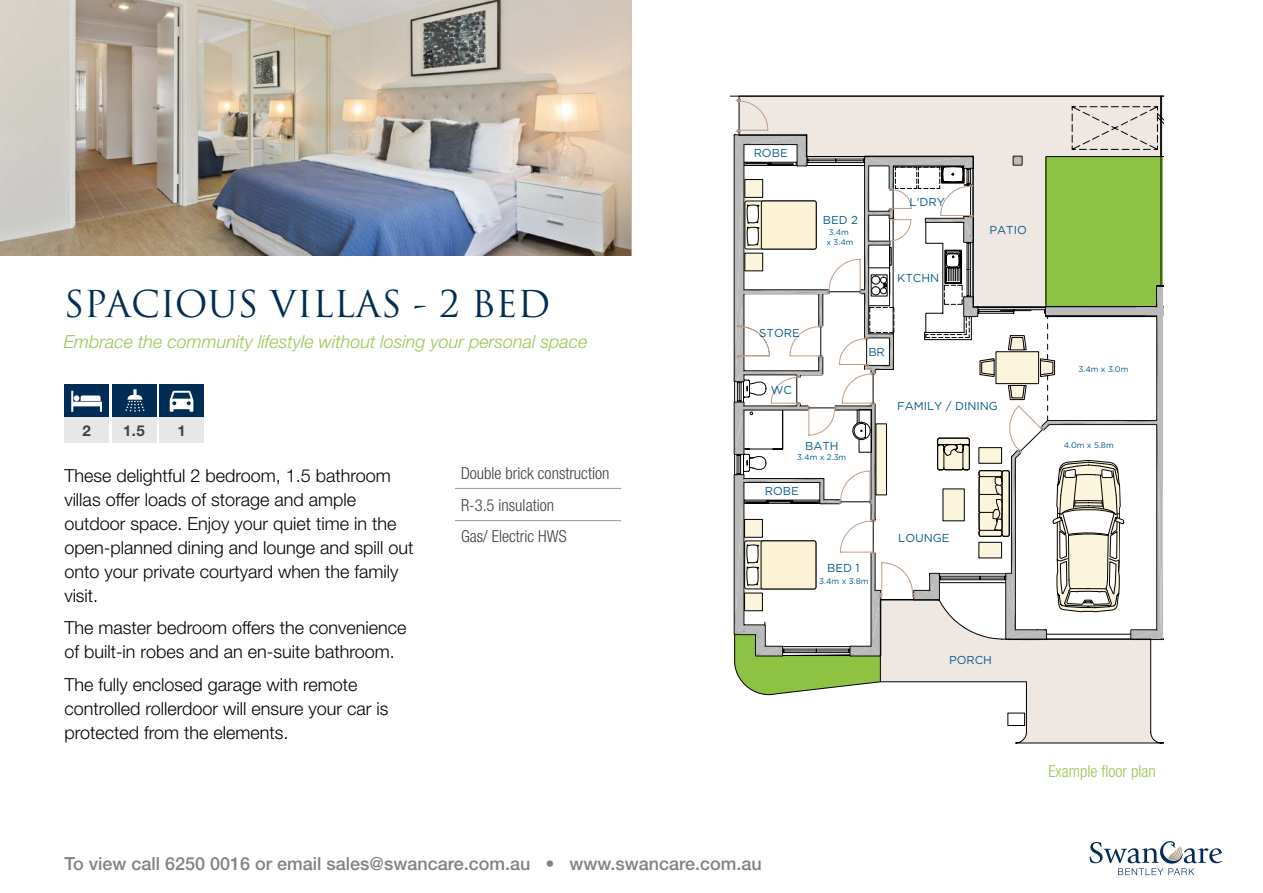
<style>
.page{position:relative;width:1263px;height:893px;background:#fff}
.page>*{position:absolute;margin:0;border:0;box-sizing:border-box;transform-origin:0 0}
.t1{font:36px "Trajan Pro";color:#002d56}
.t2{font:300 18px/24px "Helvetica Neue";color:#000}
.t3{font:500 18px "Helvetica Neue";color:#808285}
.t4{font:italic 300 18px "Helvetica Neue";color:#98c752}
.t5{font:300 condensed 16.5px/31.8px "Helvetica Neue";color:#414042}
.t6{font:300 condensed 16.5px "Helvetica Neue";color:#98c752}
.t7{font:700 15px "Helvetica Neue";color:#414042}
.t8{font:11.55px "Gotham";color:#045a8b}
.t9{font:8.1px/9.8px "Gotham";color:#045a8b}
.s1{font-weight:300}
</style>
<div class="page">
<svg style="left:1090px;top:841px;width:132px;height:34px"></svg>
<hr style="left:455px;top:488px;width:166px;height:1px;background:#939598">
<hr style="left:455px;top:520px;width:166px;height:1px;background:#939598">
<img style="left:0;top:0;width:631px;height:255px">
<svg style="left:734px;top:96px;width:429px;height:648px"></svg>
<div style="left:112px;top:385px;width:44px;height:32px;background:#002d56"></div>
<div style="left:64px;top:385px;width:45px;height:32px;background:#002d56"></div>
<div style="left:159px;top:385px;width:45px;height:32px;background:#002d56"></div>
<div style="left:64px;top:417px;width:45px;height:25px;background:#e6e7e8"></div>
<svg style="left:71px;top:391px;width:31px;height:21px"></svg>
<div style="left:159px;top:417px;width:45px;height:25px;background:#e6e7e8"></div>
<svg style="left:170px;top:391px;width:23px;height:21px"></svg>
<div style="left:112px;top:417px;width:44px;height:25px;background:#e6e7e8"></div>
<svg style="left:125px;top:389px;width:20px;height:23px"></svg>
<h1 class="t1" style="left:64px;top:281px;width:488px">SPACIOUS VILLAS - 2 BED</h1>
<p class="t4" style="left:64px;top:331px;width:525px">Embrace the community lifestyle without losing your personal space</p>
<p class="t7" style="left:82px;top:421px;width:10px">2</p>
<p class="t7" style="left:123px;top:421px;width:23px">1.5</p>
<p class="t7" style="left:177px;top:421px;width:10px">1</p>
<p class="t2" style="left:64px;top:463px;width:351px">These delightful 2 bedroom, 1.5 bathroom villas offer loads of storage and ample outdoor space. Enjoy your quiet time in the open-planned dining and lounge and spill out onto your private courtyard when the family visit.</p>
<p class="t2" style="left:64px;top:616px;width:344px">The master bedroom offers the convenience of built-in robes and an en-suite bathroom.</p>
<p class="t2" style="left:64px;top:672px;width:326px">The fully enclosed garage with remote controlled rollerdoor will ensure your car is protected from the elements.</p>
<p class="t5" style="left:461px;top:457px;width:150px">Double brick construction<br>R-3.5 insulation<br>Gas/ Electric HWS</p>
<p class="t8" style="left:754px;top:146px;width:36px">ROBE</p>
<p class="t8" style="left:823px;top:212px;width:37px">BED 2</p>
<p class="t9" style="left:826px;top:227px;width:29px">3.4m<br>x 3.4m</p>
<p class="t8" style="left:909px;top:194px;width:37px">L'DRY</p>
<p class="t8" style="left:897px;top:270px;width:43px">KTCHN</p>
<p class="t8" style="left:989px;top:222px;width:39px">PATIO</p>
<p class="t8" style="left:759px;top:326px;width:42px">STORE</p>
<p class="t8" style="left:771px;top:382px;width:23px">WC</p>
<p class="t8" style="left:805px;top:439px;width:35px">BATH</p>
<p class="t9" style="left:797px;top:452px;width:51px">3.4m x 2.3m</p>
<p class="t8" style="left:765px;top:484px;width:36px">ROBE</p>
<p class="t8" style="left:868px;top:344px;width:18px">BR</p>
<p class="t8" style="left:897px;top:399px;width:102px">FAMILY / DINING</p>
<p class="t8" style="left:827px;top:561px;width:34px">BED 1</p>
<p class="t9" style="left:819px;top:576px;width:51px">3.4m x 3.8m</p>
<p class="t8" style="left:898px;top:531px;width:53px">LOUNGE</p>
<p class="t8" style="left:949px;top:652px;width:44px">PORCH</p>
<p class="t9" style="left:1078px;top:364px;width:51px">3.4m x 3.0m</p>
<p class="t9" style="left:1064px;top:441px;width:52px">4.0m x 5.8m</p>
<p class="t6" style="left:1048px;top:761px;width:109px">Example floor plan</p>
<p class="t3" style="left:64px;top:853px;width:699px">To view call 6250 0016 or email sales@swancare.com.au <span class="s1">•</span> www.swancare.com.au</p>
</div>
